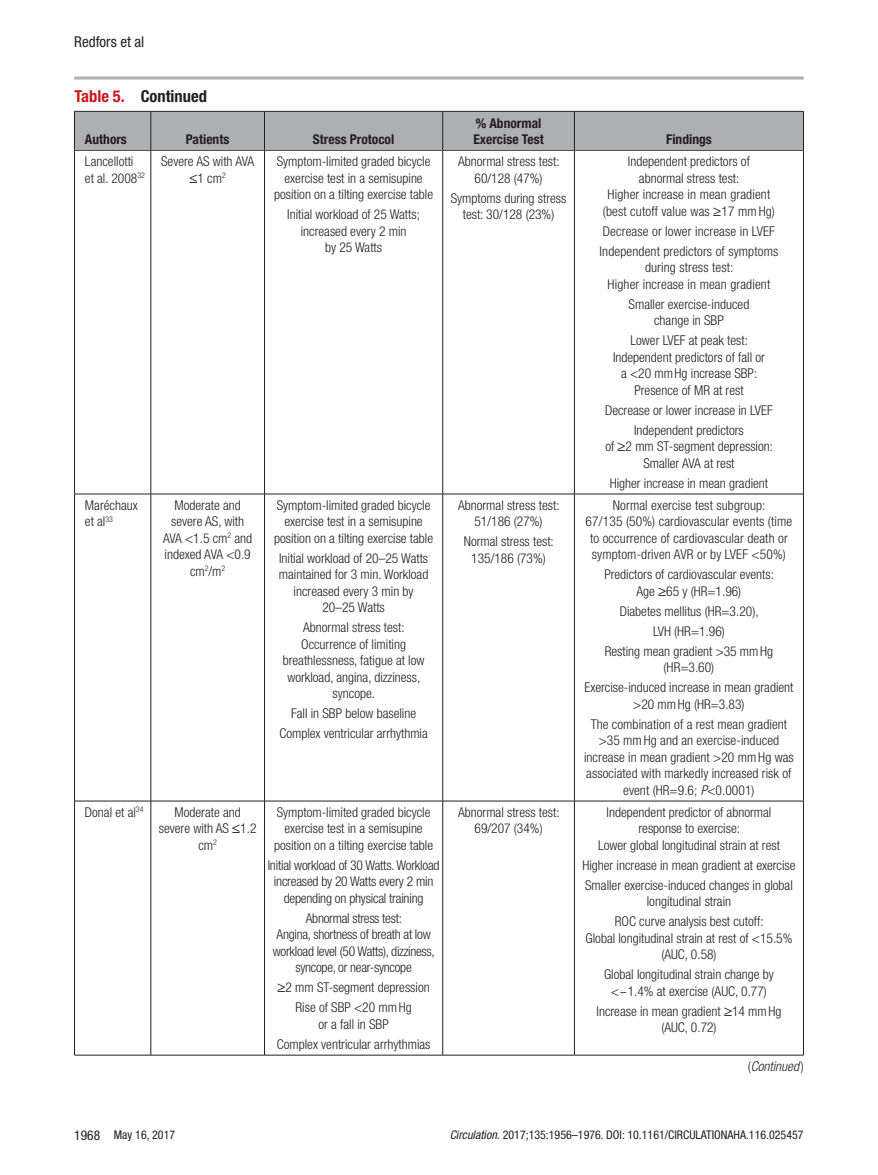
<style>
.page{position:relative;width:878px;height:1175px;background:#fff}
.page>*{position:absolute;margin:0;border:0;box-sizing:border-box;transform-origin:0 0}
.t1{font:700 condensed 16.5px "Helvetica Neue LT Std";color:#231f20}
.t2{font:condensed 15px "Helvetica Neue LT Std";color:#231f20}
.t3{font:300 condensed 13.5px/16.5px "Helvetica Neue LT Std";color:#231f20;text-align:center}
.t4{font:300 condensed 13.5px/16.5px "Helvetica Neue LT Std";letter-spacing:-.02em;color:#231f20;text-align:center}
.t5{font:700 condensed 13.5px/16.5px "Helvetica Neue LT Std";color:#231f20}
.t6{font:italic 300 condensed 13.5px "Helvetica Neue LT Std";color:#231f20}
.t7{font:condensed 12px "Helvetica Neue LT Std";color:#231f20}
.s1{color:#cd151d}
.s2{font-family:"Gandhari Unicode";font-weight:400;font-stretch:normal}
.s3{font-style:italic}
.s4{font-style:normal}
.s5{font-size:13.5px}
</style>
<div class="page">
<svg style="left:74px;top:76px;width:729px;height:4px"></svg>
<hr style="left:74px;top:151px;width:1px;height:343px;background:#231f20">
<hr style="left:150px;top:151px;width:1px;height:343px;background:#231f20">
<hr style="left:74px;top:494px;width:77px;height:1px;background:#231f20">
<hr style="left:74px;top:494px;width:1px;height:307px;background:#231f20">
<hr style="left:74px;top:800px;width:77px;height:1px;background:#231f20">
<hr style="left:74px;top:801px;width:1px;height:254px;background:#231f20">
<hr style="left:151px;top:494px;width:113px;height:1px;background:#231f20">
<hr style="left:150px;top:494px;width:1px;height:307px;background:#231f20">
<hr style="left:151px;top:800px;width:113px;height:1px;background:#231f20">
<hr style="left:150px;top:801px;width:1px;height:254px;background:#231f20">
<hr style="left:151px;top:150px;width:113px;height:1px;background:#231f20">
<hr style="left:74px;top:150px;width:77px;height:1px;background:#231f20">
<hr style="left:264px;top:150px;width:178px;height:1px;background:#231f20">
<hr style="left:264px;top:151px;width:1px;height:343px;background:#231f20">
<hr style="left:442px;top:150px;width:132px;height:1px;background:#231f20">
<hr style="left:442px;top:151px;width:1px;height:343px;background:#231f20">
<hr style="left:574px;top:150px;width:229px;height:1px;background:#231f20">
<hr style="left:574px;top:151px;width:1px;height:343px;background:#231f20">
<hr style="left:803px;top:151px;width:1px;height:343px;background:#231f20">
<hr style="left:264px;top:494px;width:178px;height:1px;background:#231f20">
<hr style="left:264px;top:494px;width:1px;height:307px;background:#231f20">
<hr style="left:442px;top:494px;width:132px;height:1px;background:#231f20">
<hr style="left:442px;top:494px;width:1px;height:307px;background:#231f20">
<hr style="left:574px;top:494px;width:229px;height:1px;background:#231f20">
<hr style="left:574px;top:494px;width:1px;height:307px;background:#231f20">
<hr style="left:803px;top:494px;width:1px;height:307px;background:#231f20">
<hr style="left:264px;top:800px;width:178px;height:1px;background:#231f20">
<hr style="left:264px;top:801px;width:1px;height:254px;background:#231f20">
<hr style="left:442px;top:800px;width:132px;height:1px;background:#231f20">
<hr style="left:442px;top:801px;width:1px;height:254px;background:#231f20">
<hr style="left:574px;top:800px;width:229px;height:1px;background:#231f20">
<hr style="left:574px;top:801px;width:1px;height:254px;background:#231f20">
<hr style="left:803px;top:801px;width:1px;height:254px;background:#231f20">
<hr style="left:74px;top:1054px;width:77px;height:1px;background:#231f20">
<hr style="left:151px;top:1054px;width:113px;height:1px;background:#231f20">
<hr style="left:264px;top:1054px;width:178px;height:1px;background:#231f20">
<hr style="left:442px;top:1054px;width:132px;height:1px;background:#231f20">
<hr style="left:574px;top:1054px;width:229px;height:1px;background:#231f20">
<div style="left:75px;top:112px;width:728px;height:38px;background:#aeafb3"></div>
<hr style="left:74px;top:111px;width:77px;height:1px;background:#231f20">
<hr style="left:74px;top:111px;width:1px;height:39px;background:#231f20">
<hr style="left:151px;top:111px;width:113px;height:1px;background:#231f20">
<hr style="left:264px;top:111px;width:178px;height:1px;background:#231f20">
<hr style="left:442px;top:111px;width:132px;height:1px;background:#231f20">
<hr style="left:574px;top:111px;width:229px;height:1px;background:#231f20">
<hr style="left:150px;top:111px;width:1px;height:39px;background:#231f20">
<hr style="left:264px;top:111px;width:1px;height:39px;background:#231f20">
<hr style="left:442px;top:111px;width:1px;height:39px;background:#231f20">
<hr style="left:574px;top:111px;width:1px;height:39px;background:#231f20">
<hr style="left:803px;top:111px;width:1px;height:39px;background:#231f20">
<p class="t2" style="left:74px;top:33px;width:71px">Redfors et al</p>
<p class="t1" style="left:74px;top:86px;width:134px"><span class="s1">Table 5.</span> Continued</p>
<p class="t5" style="left:85px;top:131px;width:43px">Authors</p>
<p class="t5" style="left:186px;top:131px;width:45px">Patients</p>
<p class="t5" style="left:313px;top:131px;width:83px">Stress Protocol</p>
<p class="t3" style="left:85px;top:153px;width:61px;text-align:left">Lancellotti et al. 2008<sup>32</sup></p>
<p class="t3" style="left:161px;top:153px;width:95px">Severe AS with AVA <span class="s2">≤</span>1 cm<sup>2</sup></p>
<p class="t3" style="left:274px;top:153px;width:161px">Symptom-limited graded bicycle exercise test in a semisupine position on a tilting exercise table</p>
<p class="t3" style="left:287px;top:206px;width:134px">Initial workload of 25 Watts; increased every 2 min<br>by 25 Watts</p>
<p class="t3" style="left:85px;top:496px;width:54px;text-align:left">Maréchaux et al<sup>33</sup></p>
<p class="t3" style="left:163px;top:497px;width:91px">Moderate and severe AS, with<br>AVA &lt;1.5 cm<sup>2</sup> and indexed AVA &lt;0.9 cm<sup>2</sup>/m<sup>2</sup></p>
<p class="t3" style="left:274px;top:497px;width:161px">Symptom-limited graded bicycle exercise test in a semisupine position on a tilting exercise table</p>
<p class="t3" style="left:279px;top:549px;width:151px">Initial workload of 20–25 Watts maintained for 3 min. Workload increased every 3 min by<br>20–25 Watts</p>
<p class="t3" style="left:283px;top:619px;width:143px">Abnormal stress test:<br>Occurrence of limiting breathlessness, fatigue at low workload, angina, dizziness, syncope.</p>
<p class="t3" style="left:279px;top:703px;width:150px;line-height:20px">Fall in SBP below baseline<br>Complex ventricular arrhythmia</p>
<p class="t3" style="left:85px;top:803px;width:60px">Donal et al<sup>34</sup></p>
<p class="t3" style="left:159px;top:803px;width:99px">Moderate and severe with AS <span class="s2">≤</span>1.2 cm<sup>2</sup></p>
<p class="t3" style="left:274px;top:803px;width:161px">Symptom-limited graded bicycle exercise test in a semisupine position on a tilting exercise table</p>
<p class="t3" style="left:268px;top:856px;width:173px">Initial workload of 30 Watts. Workload increased by 20 Watts every 2 min depending on physical training</p>
<p class="t4" style="left:273px;top:909px;width:163px">Abnormal stress test:<br>Angina, shortness of breath at low workload level (50 Watts), dizziness, syncope, or near-syncope</p>
<p class="t3" style="left:277px;top:977px;width:154px;line-height:20px"><span class="s2">≥</span>2 mm ST-segment depression<br>Rise of SBP &lt;20 mmHg</p>
<p class="t3" style="left:277px;top:1014px;width:155px;line-height:20px">or a fall in SBP<br>Complex ventricular arrhythmias</p>
<p class="t5" style="left:473px;top:114px;width:72px">% Abnormal<br>Exercise Test</p>
<p class="t3" style="left:458px;top:153px;width:103px">Abnormal stress test:<br>60/128 (47%)</p>
<p class="t3" style="left:451px;top:190px;width:117px">Symptoms during stress test: 30/128 (23%)</p>
<p class="t3" style="left:458px;top:496px;width:103px">Abnormal stress test:<br>51/186 (27%)</p>
<p class="t3" style="left:464px;top:533px;width:91px">Normal stress test:<br>135/186 (73%)</p>
<p class="t5" style="left:666px;top:131px;width:47px">Findings</p>
<p class="t3" style="left:603px;top:153px;width:173px">Independent predictors of<br>abnormal stress test:<br>Higher increase in mean gradient (best cutoff value was <span class="s2">≥</span>17 mmHg)</p>
<p class="t3" style="left:599px;top:221px;width:180px;line-height:20px;text-align:left">Decrease or lower increase in LVEF<br>Independent predictors of symptoms</p>
<p class="t3" style="left:607px;top:259px;width:164px">during stress test:<br>Higher increase in mean gradient</p>
<p class="t3" style="left:628px;top:295px;width:122px">Smaller exercise-induced change in SBP</p>
<p class="t3" style="left:613px;top:332px;width:153px">Lower LVEF at peak test:<br>Independent predictors of fall or a &lt;20 mmHg increase SBP:<br>Presence of MR at rest</p>
<p class="t3" style="left:605px;top:400px;width:169px;line-height:20px">Decrease or lower increase in LVEF<br>Independent predictors</p>
<p class="t3" style="left:605px;top:438px;width:169px">of <span class="s2">≥</span>2 mm ST-segment depression:<br>Smaller AVA at rest</p>
<p class="t3" style="left:609px;top:474px;width:160px">Higher increase in mean gradient</p>
<p class="t3" style="left:585px;top:496px;width:208px">Normal exercise test subgroup:<br>67/135 (50%) cardiovascular events (time to occurrence of cardiovascular death or symptom-driven AVR or by LVEF &lt;50%)</p>
<p class="t3" style="left:604px;top:566px;width:171px">Predictors of cardiovascular events:<br>Age <span class="s2">≥</span>65 y (HR=1.96)</p>
<p class="t3" style="left:604px;top:601px;width:170px;line-height:20px">Diabetes mellitus (HR=3.20),<br>LVH (HR=1.96)<br>Resting mean gradient &gt;35 mmHg</p>
<p class="t3" style="left:584px;top:657px;width:211px;line-height:20px">(HR=3.60)<br>Exercise-induced increase in mean gradient</p>
<p class="t3" style="left:590px;top:694px;width:198px;line-height:20px">&gt;20 mmHg (HR=3.83)<br>The combination of a rest mean gradient</p>
<p class="t3" style="left:584px;top:732px;width:211px">&gt;35 mmHg and an exercise-induced increase in mean gradient &gt;20 mmHg was associated with markedly increased risk of event (HR=9.6; <span class="s3">P</span>&lt;0.0001)</p>
<p class="t3" style="left:458px;top:803px;width:103px">Abnormal stress test:<br>69/207 (34%)</p>
<p class="t3" style="left:598px;top:803px;width:183px">Independent predictor of abnormal response to exercise:<br>Lower global longitudinal strain at rest</p>
<p class="t3" style="left:582px;top:855px;width:215px;line-height:20px;text-align:left">Higher increase in mean gradient at exercise<br>Smaller exercise-induced changes in global</p>
<p class="t3" style="left:614px;top:891px;width:150px;line-height:20px">longitudinal strain<br>ROC curve analysis best cutoff:</p>
<p class="t3" style="left:585px;top:929px;width:208px">Global longitudinal strain at rest of &lt;15.5% (AUC, 0.58)</p>
<p class="t3" style="left:604px;top:966px;width:171px">Global longitudinal strain change by &lt;<span class="s2">‒</span>1.4% at exercise (AUC, 0.77)</p>
<p class="t3" style="left:596px;top:1002px;width:186px">Increase in mean gradient <span class="s2">≥</span>14 mmHg (AUC, 0.72)</p>
<p class="t6" style="left:747px;top:1058px;width:57px"><span class="s4">(</span>Continued <span class="s4">)</span></p>
<p class="t7" style="left:74px;top:1127px;width:102px"><span class="s5">1968</span> May 16, 2017</p>
<p class="t7" style="left:449px;top:1127px;width:355px"><span class="s3">Circulation.</span> 2017;135:1956–1976. DOI: 10.1161/CIRCULATIONAHA.116.025457</p>
</div>
